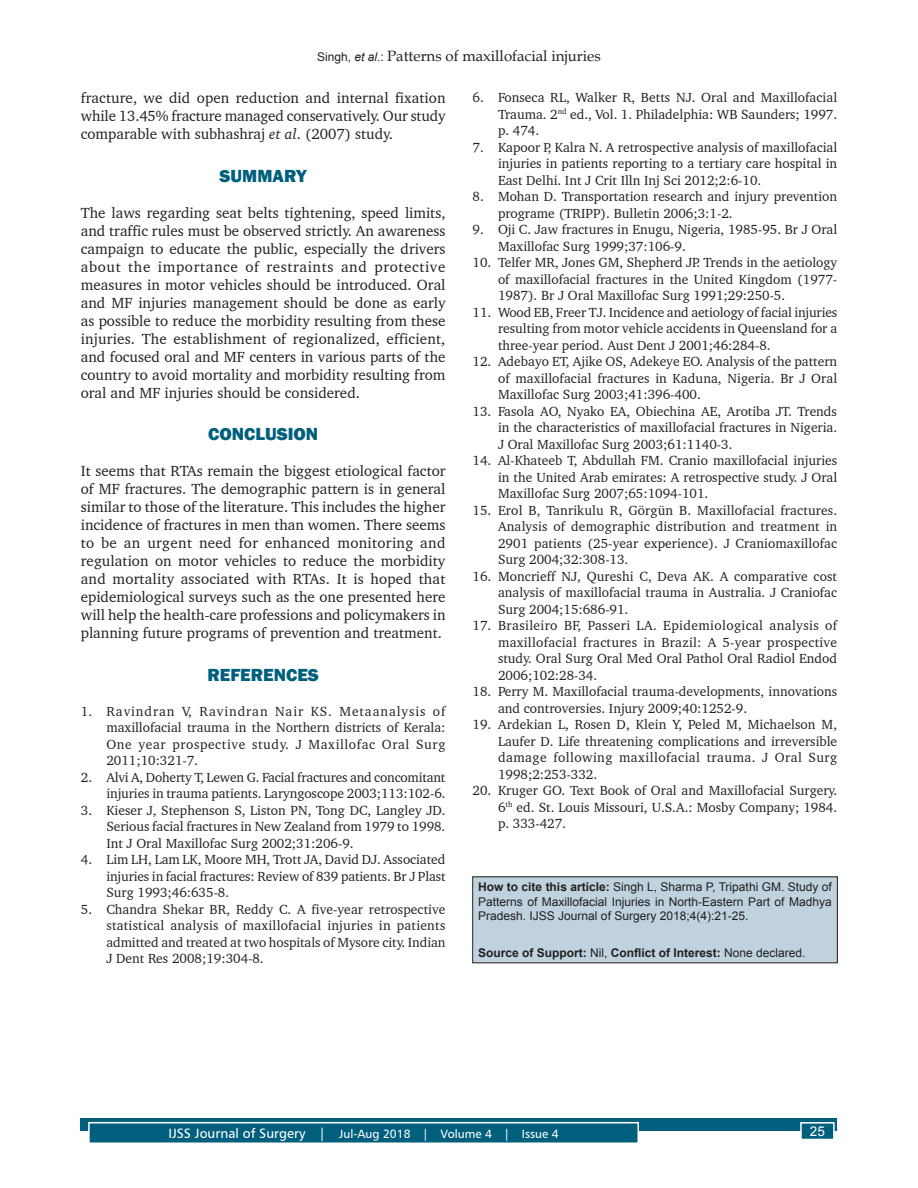
<style>
.page{position:relative;width:918px;height:1188px;background:#fff}
.page>*{position:absolute;margin:0;border:0;box-sizing:border-box;transform-origin:0 0}
.t1{font:800 18px "Franklin Gothic";color:#005f7d}
.TX{font:15px/18px "Charter BT";color:#231f20;text-align:justify}
.t2{font:15px "Book Antiqua";color:#231f20}
.REF{font:13.5px/16.5px "Charter BT";color:#231f20;text-align:justify}
.t3{font:13.5px "Arial";color:#fff}
.SRC{font:12px/14.4px "Arial";color:#231f20;text-align:justify}
.SRC-2{font:700 12px "Arial";color:#231f20}
.t4{font:12px "Humanist 777 BT Roman B";color:#fff}
.s1{font-family:"Arial";font-size:12px}
.s2{font-family:"Arial";font-style:italic;font-size:12px}
.s3{font-style:italic}
.s4{font-weight:700}
.s5{font-weight:400}
.s6{font-size:13.5px}
</style>
<div class="page">
<div style="left:81px;top:1119px;width:756px;height:12px;background:#005f7d"></div>
<div style="left:89px;top:1123px;width:549px;height:20px;background:#005f7d"></div>
<div style="left:88px;top:1122px;width:551px;height:22px;border:2px solid #fff"></div>
<div style="left:801px;top:1123px;width:33px;height:16px;background:#005f7d"></div>
<div style="left:800px;top:1122px;width:35px;height:18px;border:2px solid #fff"></div>
<div style="left:473px;top:877px;width:364px;height:86px;background:#bfd2de"></div>
<p class="t2" style="left:317px;top:45px;width:285px"><span class="s1">Singh,</span> <span class="s2">et al</span><span class="s1">.:</span> Patterns of maxillofacial injuries</p>
<p class="TX" style="left:81px;top:89px;width:366px">fracture, we did open reduction and internal fixation while 13.45% fracture managed conservatively. Our study comparable with subhashraj <span class="s3">et al</span>. (2007) study.</p>
<h1 class="t1" style="left:220px;top:164px;width:89px">SUMMARY</h1>
<p class="TX" style="left:81px;top:203px;width:366px">The laws regarding seat belts tightening, speed limits, and traffic rules must be observed strictly. An awareness campaign to educate the public, especially the drivers about the importance of restraints and protective measures in motor vehicles should be introduced. Oral and MF injuries management should be done as early as possible to reduce the morbidity resulting from these injuries. The establishment of regionalized, efficient, and focused oral and MF centers in various parts of the country to avoid mortality and morbidity resulting from oral and MF injuries should be considered.</p>
<h1 class="t1" style="left:208px;top:423px;width:112px">CONCLUSION</h1>
<p class="TX" style="left:81px;top:462px;width:366px">It seems that RTAs remain the biggest etiological factor of MF fractures. The demographic pattern is in general similar to those of the literature. This includes the higher incidence of fractures in men than women. There seems to be an urgent need for enhanced monitoring and regulation on motor vehicles to reduce the morbidity and mortality associated with RTAs. It is hoped that epidemiological surveys such as the one presented here will help the health-care professions and policymakers in planning future programs of prevention and treatment.</p>
<h1 class="t1" style="left:208px;top:663px;width:113px">REFERENCES</h1>
<p class="REF" style="left:106px;top:702px;width:341px;text-indent:-26px">1. Ravindran V, Ravindran Nair KS. Metaanalysis of maxillofacial trauma in the Northern districts of Kerala:<br>One year prospective study. J Maxillofac Oral Surg 2011;10:321‑7.</p>
<p class="REF" style="left:81px;top:768px;width:366px;text-align:right">2. Alvi A, Doherty T, Lewen G. Facial fractures and concomitant injuries in trauma patients. Laryngoscope 2003;113:102-6.</p>
<p class="REF" style="left:106px;top:801px;width:341px;text-indent:-26px">3. Kieser J, Stephenson S, Liston PN, Tong DC, Langley JD.<br>Serious facial fractures in New Zealand from 1979 to 1998.<br>Int J Oral Maxillofac Surg 2002;31:206-9.</p>
<p class="REF" style="left:106px;top:851px;width:341px;text-indent:-26px">4. Lim LH, Lam LK, Moore MH, Trott JA, David DJ. Associated injuries in facial fractures: Review of 839 patients. Br J Plast Surg 1993;46:635-8.</p>
<p class="REF" style="left:106px;top:900px;width:341px;text-indent:-26px">5. Chandra Shekar BR, Reddy C. A five-year retrospective statistical analysis of maxillofacial injuries in patients admitted and treated at two hospitals of Mysore city. Indian J Dent Res 2008;19:304-8.</p>
<p class="REF" style="left:498px;top:89px;width:341px;text-indent:-26px">6. Fonseca RL, Walker R, Betts NJ. Oral and Maxillofacial Trauma. 2<sup>nd</sup> ed., Vol. 1. Philadelphia: WB Saunders; 1997. p. 474.</p>
<p class="REF" style="left:498px;top:138px;width:341px;text-indent:-26px">7. Kapoor P, Kalra N. A retrospective analysis of maxillofacial injuries in patients reporting to a tertiary care hospital in East Delhi. Int J Crit Illn Inj Sci 2012;2:6-10.</p>
<p class="REF" style="left:498px;top:188px;width:341px;text-indent:-26px">8. Mohan D. Transportation research and injury prevention programe (TRIPP). Bulletin 2006;3:1-2.</p>
<p class="REF" style="left:498px;top:221px;width:341px;text-indent:-26px">9. Oji C. Jaw fractures in Enugu, Nigeria, 1985-95. Br J Oral<br>Maxillofac Surg 1999;37:106-9.</p>
<p class="REF" style="left:498px;top:254px;width:341px;text-indent:-26px">10. Telfer MR, Jones GM, Shepherd JP. Trends in the aetiology of maxillofacial fractures in the United Kingdom (1977- 1987). Br J Oral Maxillofac Surg 1991;29:250-5.</p>
<p class="REF" style="left:498px;top:303px;width:341px;text-indent:-26px">11. Wood EB, Freer TJ. Incidence and aetiology of facial injuries resulting from motor vehicle accidents in Queensland for a three-year period. Aust Dent J 2001;46:284-8.</p>
<p class="REF" style="left:498px;top:353px;width:341px;text-indent:-26px">12. Adebayo ET, Ajike OS, Adekeye EO. Analysis of the pattern of maxillofacial fractures in Kaduna, Nigeria. Br J Oral Maxillofac Surg 2003;41:396-400.</p>
<p class="REF" style="left:498px;top:402px;width:341px;text-indent:-26px">13. Fasola AO, Nyako EA, Obiechina AE, Arotiba JT. Trends in the characteristics of maxillofacial fractures in Nigeria.<br>J Oral Maxillofac Surg 2003;61:1140-3.</p>
<p class="REF" style="left:498px;top:452px;width:341px;text-indent:-26px">14. Al-Khateeb T, Abdullah FM. Cranio maxillofacial injuries in the United Arab emirates: A retrospective study. J Oral Maxillofac Surg 2007;65:1094-101.</p>
<p class="REF" style="left:498px;top:501px;width:341px;text-indent:-26px">15. Erol B, Tanrikulu R, Görgün B. Maxillofacial fractures.<br>Analysis of demographic distribution and treatment in 2901 patients (25-year experience). J Craniomaxillofac Surg 2004;32:308-13.</p>
<p class="REF" style="left:498px;top:567px;width:341px;text-indent:-26px">16. Moncrieff NJ, Qureshi C, Deva AK. A comparative cost analysis of maxillofacial trauma in Australia. J Craniofac Surg 2004;15:686-91.</p>
<p class="REF" style="left:498px;top:617px;width:341px;text-indent:-26px">17. Brasileiro BF, Passeri LA. Epidemiological analysis of maxillofacial fractures in Brazil: A 5-year prospective study. Oral Surg Oral Med Oral Pathol Oral Radiol Endod 2006;102:28-34.</p>
<p class="REF" style="left:498px;top:683px;width:341px;text-indent:-26px">18. Perry M. Maxillofacial trauma-developments, innovations and controversies. Injury 2009;40:1252-9.</p>
<p class="REF" style="left:498px;top:716px;width:341px;text-indent:-26px">19. Ardekian L, Rosen D, Klein Y, Peled M, Michaelson M, Laufer D. Life threatening complications and irreversible damage following maxillofacial trauma. J Oral Surg 1998;2:253-332.</p>
<p class="REF" style="left:498px;top:782px;width:341px;text-indent:-26px">20. Kruger GO. Text Book of Oral and Maxillofacial Surgery.<br>6<sup>th</sup> ed. St. Louis Missouri, U.S.A.: Mosby Company; 1984. p. 333-427.</p>
<p class="SRC" style="left:478px;top:880px;width:355px"><span class="s4">How to cite this article:</span> Singh L, Sharma P, Tripathi GM. Study of Patterns of Maxillofacial Injuries in North-Eastern Part of Madhya Pradesh. IJSS Journal of Surgery 2018;4(4):21-25.</p>
<p class="SRC-2" style="left:478px;top:945px;width:329px">Source of Support: <span class="s5">Nil,</span> Conflict of Interest: <span class="s5">None declared.</span></p>
<p class="t4" style="left:168px;top:1126px;width:392px"><span class="s6">IJSS Journal of Surgery |</span> Jul-Aug 2018 | Volume 4 | Issue 4</p>
<p class="t3" style="left:810px;top:1122px;width:17px">25</p>
</div>
